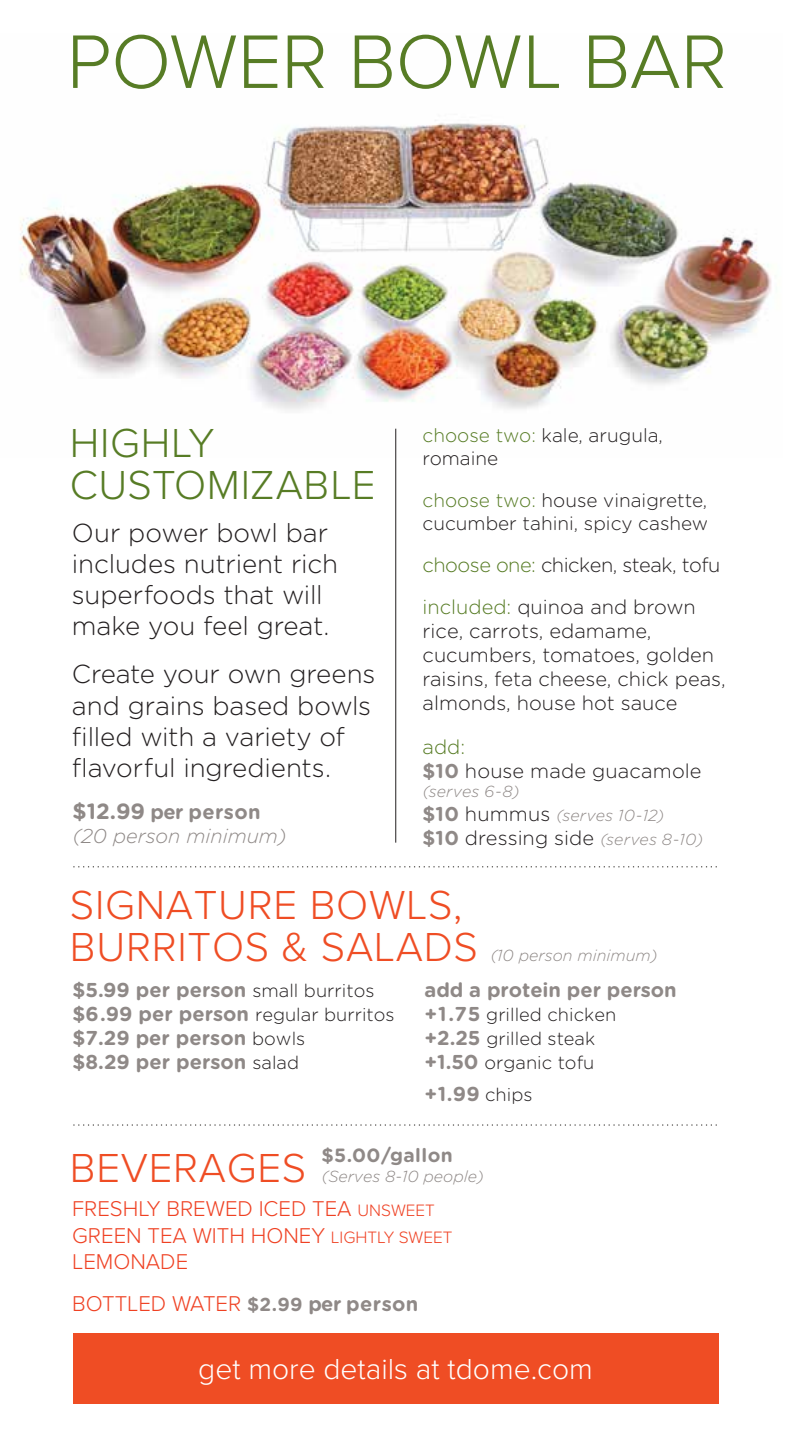
<style>
.page{position:relative;width:792px;height:1440px;background:#fff}
.page>*{position:absolute;margin:0;border:0;box-sizing:border-box;transform-origin:0 0}
.t1{font:300 78.6px "Proxima Nova";letter-spacing:-.01em;color:#577c25}
.t2{font:300 42px/42px "Proxima Nova";letter-spacing:.02em;color:#ef4d24}
.t3{font:300 42px/42px "Proxima Nova";letter-spacing:.01em;color:#577c25}
.t4{font:300 30px "Proxima Nova";color:#fff}
.t5{font:300 26px/31.2px "Gotham Rounded";letter-spacing:-.005em;color:#231f20}
.t6{font:300 22.2px/26.6px "Proxima Nova";color:#ef4123}
.t7{font:300 20px/24px "Gotham Rounded";color:#231f20}
.t8{font:700 20px/24.2px "Gotham Rounded";color:#8f8987}
.t9{font:300 20px/42px "Gotham Rounded";letter-spacing:-.025em;color:#231f20}
.t10{font:italic 300 20px/24px "Gotham Rounded";color:#8f8987}
.t11{font:700 19.2px "Gotham Rounded";letter-spacing:.02em;color:#8f8987}
.t12{font:300 19px/22.8px "Gotham Rounded";color:#231f20}
.t13{font:300 18.2px/24.2px "Gotham Rounded";color:#231f20}
.t14{font:italic 300 16px/24px "Gotham Rounded";color:#8f8987}
.s1{font-weight:700;font-style:normal;font-size:22px}
.s2{font-weight:700;font-style:normal}
.s3{color:#577c25}
.s4{font-weight:700;color:#8f8987}
.s5{font-weight:700;font-style:normal;font-size:20px}
.s6{font-style:normal;font-size:20px;color:#231f20}
.s7{font-style:italic;font-size:16px;color:#8f8987}
.s8{font-weight:300;font-size:18.2px;color:#231f20}
.s9{font-weight:700;font-size:20px;color:#8f8987}
.s10{font-size:17px}
.s11{font-family:"Gotham Rounded";font-weight:700;font-size:18.8px;color:#8f8987}
.s12{font-family:"Gotham Rounded";font-weight:700;font-size:20px;color:#8f8987}
</style>
<div class="page">
<img style="left:20px;top:120px;width:752px;height:338px">
<hr style="left:395px;top:429px;width:1px;height:414px;background:#231f20">
<svg style="left:73px;top:866px;width:644px;height:1px"></svg>
<svg style="left:73px;top:1125px;width:644px;height:1px"></svg>
<div style="left:73px;top:1333px;width:646px;height:71px;background:#ef4d24"></div>
<h1 class="t1" style="left:67px;top:3px;width:662px">POWER BOWL BAR</h1>
<h2 class="t3" style="left:70px;top:420px;width:307px">HIGHLY<br>CUSTOMIZABLE</h2>
<p class="t5" style="left:72px;top:516px;width:268px">Our power bowl bar includes nutrient rich superfoods that will make you feel great.</p>
<p class="t5" style="left:72px;top:657px;width:305px">Create your own greens and grains based bowls filled with a variety of flavorful ingredients.</p>
<p class="t10" style="left:73px;top:799px;width:216px"><span class="s1">$12.99</span> <span class="s2">per person </span>(20 person minimum)</p>
<p class="t12" style="left:423px;top:423px;width:242px"><span class="s3">choose two:</span> kale, arugula, romaine</p>
<p class="t12" style="left:423px;top:488px;width:287px"><span class="s3">choose two:</span> house vinaigrette, cucumber tahini, spicy cashew</p>
<p class="t9" style="left:423px;top:543px;width:299px"><span class="s3">choose one:</span> chicken, steak, tofu <span class="s3">included:</span> quinoa and brown</p>
<p class="t7" style="left:423px;top:618px;width:305px">rice, carrots, edamame, cucumbers, tomatoes, golden raisins, feta cheese, chick peas, almonds, house hot sauce</p>
<p class="t7" style="left:423px;top:734px;width:281px"><span class="s3">add:<br></span><span class="s4">$10</span> house made guacamole</p>
<p class="t14" style="left:423px;top:778px;width:243px">(serves 6-8)<br><span class="s5">$10</span> <span class="s6">hummus</span> (serves 10-12)</p>
<p class="t7" style="left:423px;top:825px;width:282px"><span class="s4">$10</span> dressing side <span class="s7">(serves 8-10)</span></p>
<h2 class="t2" style="left:70px;top:882px;width:410px">SIGNATURE BOWLS,<br>BURRITOS &amp; SALADS</h2>
<p class="t14" style="left:490px;top:943px;width:169px">(10 person minimum)</p>
<p class="t8" style="left:73px;top:977px;width:303px">$5.99 per person <span class="s8">small burritos</span></p>
<p class="t13" style="left:73px;top:1001px;width:323px"><span class="s9">$6.99 per person</span> regular burritos</p>
<p class="t8" style="left:73px;top:1025px;width:234px">$7.29 per person <span class="s8">bowls </span>$8.29 per person <span class="s8">salad</span></p>
<p class="t8" style="left:425px;top:977px;width:254px">add a protein per person</p>
<p class="t13" style="left:425px;top:1001px;width:193px"><span class="s9">+1.75</span> grilled chicken <span class="s9">+2.25</span> grilled steak <span class="s9">+1.50</span> organic tofu</p>
<p class="t8" style="left:425px;top:1081px;width:109px">+1.99 <span class="s8">chips</span></p>
<p class="t11" style="left:322px;top:1142px;width:133px">$5.00/gallon</p>
<p class="t14" style="left:322px;top:1163px;width:164px">(Serves 8-10 people)</p>
<p class="t6" style="left:72px;top:1194px;width:382px">FRESHLY BREWED ICED TEA <span class="s10">UNSWEET<br></span>GREEN TEA WITH HONEY <span class="s10">LIGHTLY SWEET<br></span>LEMONADE</p>
<p class="t6" style="left:72px;top:1289px;width:348px">BOTTLED WATER <span class="s11">$2.99</span> <span class="s12">per person</span></p>
<h2 class="t2" style="left:70px;top:1145px;width:238px">BEVERAGES</h2>
<p class="t4" style="left:198px;top:1347px;width:396px">get more details at tdome.com</p>
</div>
